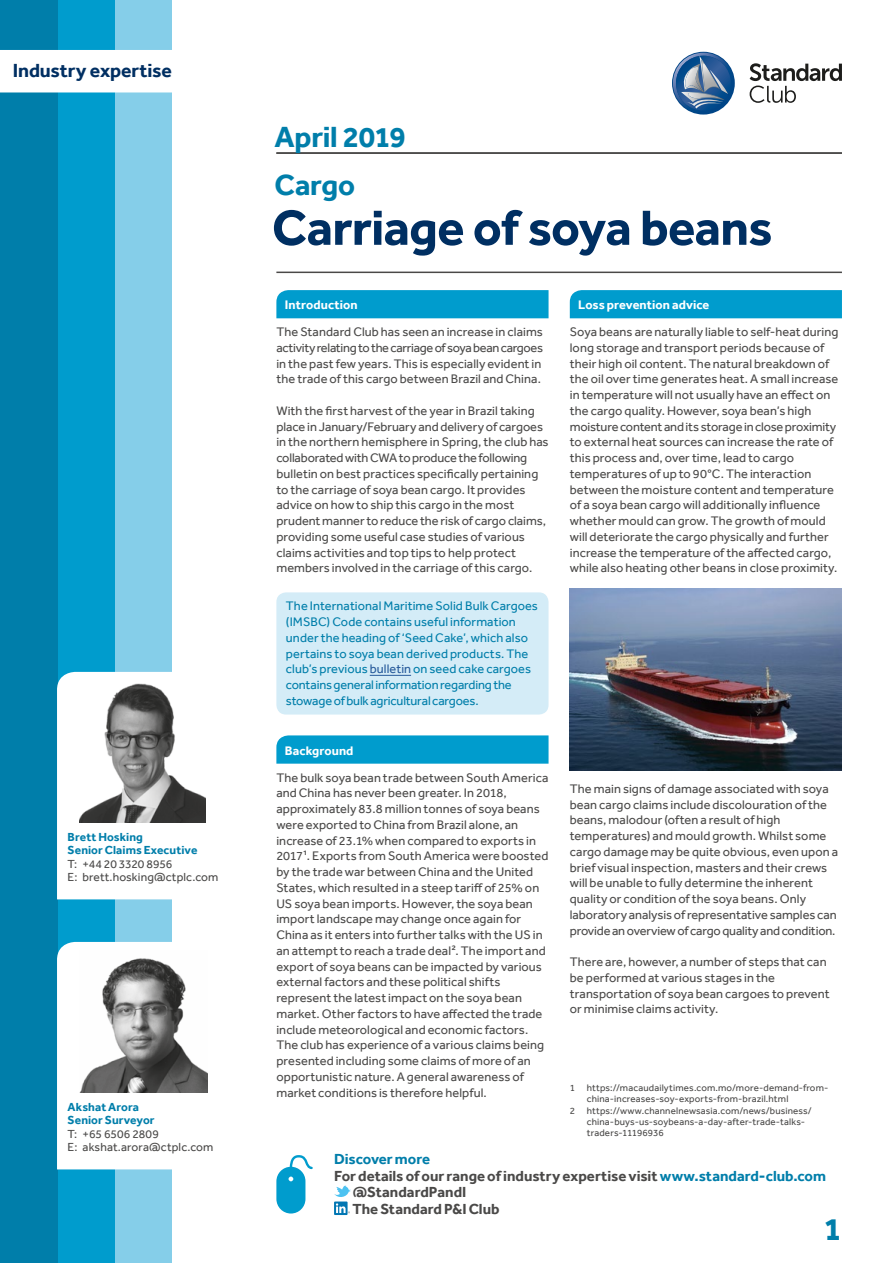
<style>
.page{position:relative;width:893px;height:1263px;background:#fff}
.page>*{position:absolute;margin:0;border:0;box-sizing:border-box;transform-origin:0 0}
.t1{font:700 51px "Effra";letter-spacing:-.015em;color:#002f62}
.t2{font:700 33px "Effra";color:#007eaa}
.t3{font:700 30px "Effra";letter-spacing:-.01em;color:#007eaa}
.t4{font:700 19.5px "Effra";letter-spacing:-.005em;color:#002f62}
.t5{font:700 15px "Effra";color:#4a4948}
.t6{font:700 15px "Effra";letter-spacing:-.005em;color:#007eaa}
.t7{font:12.75px/15.8px "Effra";letter-spacing:.005em;color:#4a4948}
.t8{font:12.75px/15.8px "Effra";letter-spacing:.005em;color:#007eaa}
.t9{font:700 12.75px "Effra";letter-spacing:.005em;color:#fff}
.t10{font:12px/13.5px "Effra";letter-spacing:.01em;color:#4a4948}
.t11{font:700 12px/13.5px "Effra";letter-spacing:.005em;color:#007eaa}
.t12{font:9.75px "Effra";letter-spacing:.015em;color:#4a4948}
.s1{color:#275b9b}
.s2{color:#007eaa}
</style>
<div class="page">
<div style="left:114px;top:0;width:57px;height:1263px;background:#85cee9"></div>
<div style="left:57px;top:0;width:57px;height:1263px;background:#009ccd"></div>
<div style="left:0;top:0;width:58px;height:1263px;background:#007eaa"></div>
<svg style="left:750px;top:63px;width:92px;height:40px"></svg>
<svg style="left:673px;top:53px;width:61px;height:61px"></svg>
<img style="left:688px;top:93px;width:33px;height:6px">
<img style="left:684px;top:67px;width:18px;height:24px">
<div style="left:0;top:50px;width:171px;height:42px;background:#fff"></div>
<hr style="left:276px;top:272px;width:566px;height:1px;background:#4a4948">
<hr style="left:276px;top:152px;width:566px;height:2px;background:#4a4948">
<div style="left:57px;top:672px;width:149px;height:227px;background:#fff"></div>
<img style="left:80px;top:680px;width:125px;height:143px">
<div style="left:57px;top:942px;width:151px;height:227px;background:#fff"></div>
<img style="left:80px;top:950px;width:127px;height:143px">
<div style="left:334px;top:1201px;width:14px;height:14px;background:#0076b3"></div>
<svg style="left:334px;top:1185px;width:17px;height:28px"></svg>
<svg style="left:276px;top:1155px;width:37px;height:58px"></svg>
<div style="left:276px;top:290px;width:273px;height:28px;background:#009ccd"></div>
<div style="left:276px;top:592px;width:273px;height:122px;background:#d4ecf7;border-radius:10px"></div>
<hr style="left:370px;top:675px;width:41px;height:1px;background:#275b9b">
<svg style="left:276px;top:735px;width:273px;height:29px;background:#089fce"></svg>
<div style="left:570px;top:290px;width:272px;height:28px;background:#009ccd"></div>
<img style="left:570px;top:588px;width:272px;height:182px">
<h3 class="t4" style="left:13px;top:59px;width:161px">Industry expertise</h3>
<p class="t11" style="left:68px;top:830px;width:131px">Brett Hosking<br>Senior Claims Executive</p>
<p class="t10" style="left:68px;top:857px;width:152px">T: +44 20 3320 8956<br>E: brett.hosking@ctplc.com</p>
<p class="t11" style="left:68px;top:1100px;width:88px">Akshat Arora<br>Senior Surveyor</p>
<p class="t10" style="left:68px;top:1127px;width:147px">T: +65 6506 2809<br>E: akshat.arora@ctplc.com</p>
<h3 class="t3" style="left:274px;top:119px;width:133px">April 2019</h3>
<h3 class="t3" style="left:274px;top:167px;width:82px">Cargo</h3>
<h1 class="t1" style="left:272px;top:197px;width:502px">Carriage of soya beans</h1>
<p class="t9" style="left:285px;top:297px;width:74px">Introduction</p>
<p class="t7" style="left:276px;top:324px;width:268px">The Standard Club has seen an increase in claims activity relating to the carriage of soya bean cargoes in the past few years. This is especially evident in the trade of this cargo between Brazil and China.</p>
<p class="t7" style="left:276px;top:403px;width:274px">With the first harvest of the year in Brazil taking place in January/February and delivery of cargoes in the northern hemisphere in Spring, the club has collaborated with CWA to produce the following bulletin on best practices specifically pertaining to the carriage of soya bean cargo. It provides advice on how to ship this cargo in the most prudent manner to reduce the risk of cargo claims, providing some useful case studies of various claims activities and top tips to help protect members involved in the carriage of this cargo.</p>
<p class="t8" style="left:286px;top:598px;width:254px">The International Maritime Solid Bulk Cargoes (IMSBC) Code contains useful information under the heading of ‘Seed Cake’, which also pertains to soya bean derived products. The club’s previous <span class="s1">bulletin</span> on seed cake cargoes contains general information regarding the stowage of bulk agricultural cargoes.</p>
<p class="t9" style="left:285px;top:743px;width:70px">Background</p>
<p class="t7" style="left:276px;top:769px;width:274px">The bulk soya bean trade between South America and China has never been greater. In 2018, approximately 83.8 million tonnes of soya beans were exported to China from Brazil alone, an increase of 23.1% when compared to exports in 20171. Exports from South America were boosted by the trade war between China and the United States, which resulted in a steep tariff of 25% on US soya bean imports. However, the soya bean import landscape may change once again for China as it enters into further talks with the US in an attempt to reach a trade deal2. The import and export of soya beans can be impacted by various external factors and these political shifts represent the latest impact on the soya bean market. Other factors to have affected the trade include meteorological and economic factors.<br>The club has experience of a various claims being presented including some claims of more of an opportunistic nature. A general awareness of market conditions is therefore helpful.</p>
<p class="t9" style="left:578px;top:297px;width:132px">Loss prevention advice</p>
<p class="t7" style="left:570px;top:324px;width:270px">Soya beans are naturally liable to self-heat during long storage and transport periods because of their high oil content. The natural breakdown of the oil over time generates heat. A small increase in temperature will not usually have an effect on the cargo quality. However, soya bean’s high moisture content and its storage in close proximity to external heat sources can increase the rate of this process and, over time, lead to cargo temperatures of up to 90°C. The interaction between the moisture content and temperature of a soya bean cargo will additionally influence whether mould can grow. The growth of mould will deteriorate the cargo physically and further increase the temperature of the affected cargo, while also heating other beans in close proximity.</p>
<p class="t7" style="left:570px;top:781px;width:270px">The main signs of damage associated with soya bean cargo claims include discolouration of the beans, malodour (often a result of high temperatures) and mould growth. Whilst some cargo damage may be quite obvious, even upon a brief visual inspection, masters and their crews will be unable to fully determine the inherent quality or condition of the soya beans. Only laboratory analysis of representative samples can provide an overview of cargo quality and condition.</p>
<p class="t7" style="left:570px;top:954px;width:261px">There are, however, a number of steps that can be performed at various stages in the transportation of soya bean cargoes to prevent or minimise claims activity.</p>
<p class="t12" style="left:570px;top:1082px;width:260px">1 https://macaudailytimes.com.mo/more-demand-from-</p>
<p class="t12" style="left:587px;top:1093px;width:203px">china-increases-soy-exports-from-brazil.html</p>
<p class="t12" style="left:570px;top:1105px;width:243px">2 https://www.channelnewsasia.com/news/business/</p>
<p class="t12" style="left:587px;top:1116px;width:220px">china-buys-us-soybeans-a-day-after-trade-talks-</p>
<p class="t12" style="left:587px;top:1127px;width:78px">traders-11196936</p>
<p class="t6" style="left:334px;top:1150px;width:98px">Discover more</p>
<p class="t5" style="left:334px;top:1166px;width:493px">For details of our range of industry expertise visit <span class="s2">www.standard-club.com</span></p>
<p class="t5" style="left:353px;top:1183px;width:115px">@StandardPandI</p>
<p class="t5" style="left:352px;top:1199px;width:149px">The Standard P&amp;I Club</p>
<h2 class="t2" style="left:824px;top:1209px;width:19px">1</h2>
</div>
